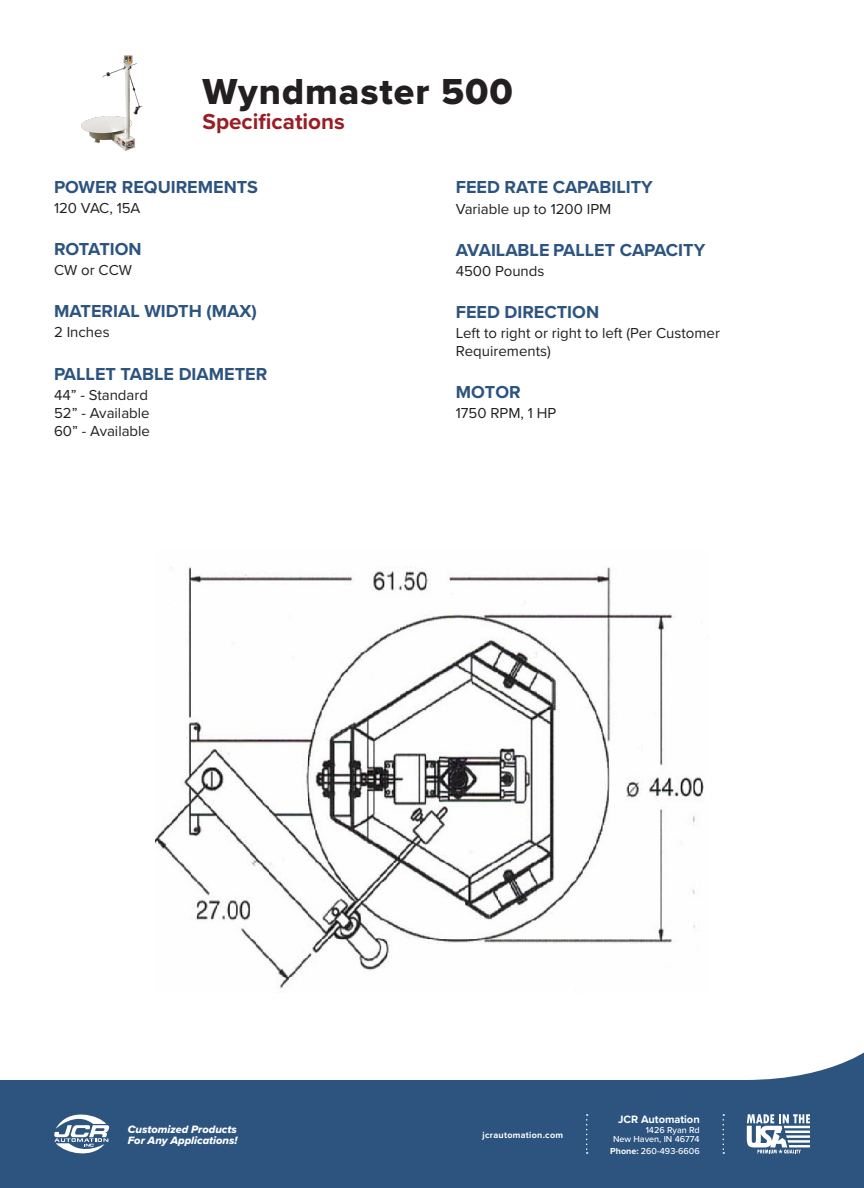
<style>
.page{position:relative;width:864px;height:1188px;background:#fff}
.page>*{position:absolute;margin:0;border:0;box-sizing:border-box;transform-origin:0 0}
.t1{font:37.5px "Proxima Nova Extrabld";letter-spacing:.025em;color:#231f20}
.t2{font:700 22.5px "Proxima Nova";color:#9a1d25}
.t3{font:700 18px "Proxima Nova";color:#2d547f}
.t4{font:15px/18px "Proxima Nova";color:#231f20}
.t5{font:11.1px/10.4px "Proxima Nova Extrabld It";color:#fff}
.t6{font:700 11.1px "Proxima Nova";color:#fff}
.t7{font:500 9px/9px "Proxima Nova";color:#fff;text-align:right}
.t8{font:700 9px "Proxima Nova";letter-spacing:.03em;color:#fff}
.s1{font-weight:700}
</style>
<div class="page">
<svg style="left:0;top:1052px;width:864px;height:136px;fill:#2d547f"></svg>
<svg style="left:747px;top:1114px;width:63px;height:40px"></svg>
<svg style="left:54px;top:1114px;width:55px;height:40px"></svg>
<svg style="left:723px;top:1114px;width:1px;height:40px"></svg>
<svg style="left:586px;top:1114px;width:2px;height:40px"></svg>
<img style="left:81px;top:55px;width:62px;height:96px">
<img style="left:155px;top:567px;width:549px;height:422px">
<p class="t1" style="left:202px;top:64px;width:312px">Wyndmaster 500</p>
<p class="t2" style="left:202px;top:105px;width:144px">Specifications</p>
<p class="t3" style="left:54px;top:173px;width:205px">POWER REQUIREMENTS</p>
<p class="t4" style="left:54px;top:198px;width:88px">120 VAC, 15A</p>
<p class="t3" style="left:54px;top:236px;width:89px">ROTATION</p>
<p class="t4" style="left:54px;top:261px;width:80px">CW or CCW</p>
<p class="t3" style="left:54px;top:298px;width:204px">MATERIAL WIDTH (MAX)</p>
<p class="t4" style="left:54px;top:323px;width:57px">2 Inches</p>
<p class="t3" style="left:54px;top:360px;width:215px">PALLET TABLE DIAMETER</p>
<p class="t4" style="left:54px;top:385px;width:96px">44” - Standard</p>
<p class="t4" style="left:54px;top:403px;width:97px">52” - Available</p>
<p class="t4" style="left:54px;top:421px;width:98px">60” - Available</p>
<p class="t3" style="left:456px;top:173px;width:199px">FEED RATE CAPABILITY</p>
<p class="t4" style="left:456px;top:199px;width:157px">Variable up to 1200 IPM</p>
<p class="t3" style="left:456px;top:236px;width:251px">AVAILABLE PALLET CAPACITY</p>
<p class="t4" style="left:456px;top:261px;width:90px">4500 Pounds</p>
<p class="t3" style="left:456px;top:299px;width:145px">FEED DIRECTION</p>
<p class="t4" style="left:456px;top:324px;width:266px">Left to right or right to left (Per Customer<br>Requirements)</p>
<p class="t3" style="left:456px;top:379px;width:66px">MOTOR</p>
<p class="t4" style="left:456px;top:404px;width:102px">1750 RPM, 1 HP</p>
<p class="t6" style="left:618px;top:1111px;width:83px">JCR Automation</p>
<p class="t7" style="left:610px;top:1146px;width:91px"><span class="s1">Phone:</span> 260-493-6606</p>
<p class="t5" style="left:128px;top:1124px;width:111px">Customized Products<br>For Any Applications!</p>
<p class="t7" style="left:613px;top:1125px;width:88px">1426 Ryan Rd<br>New Haven, IN 46774</p>
<p class="t8" style="left:483px;top:1128px;width:82px">jcrautomation.com</p>
</div>
